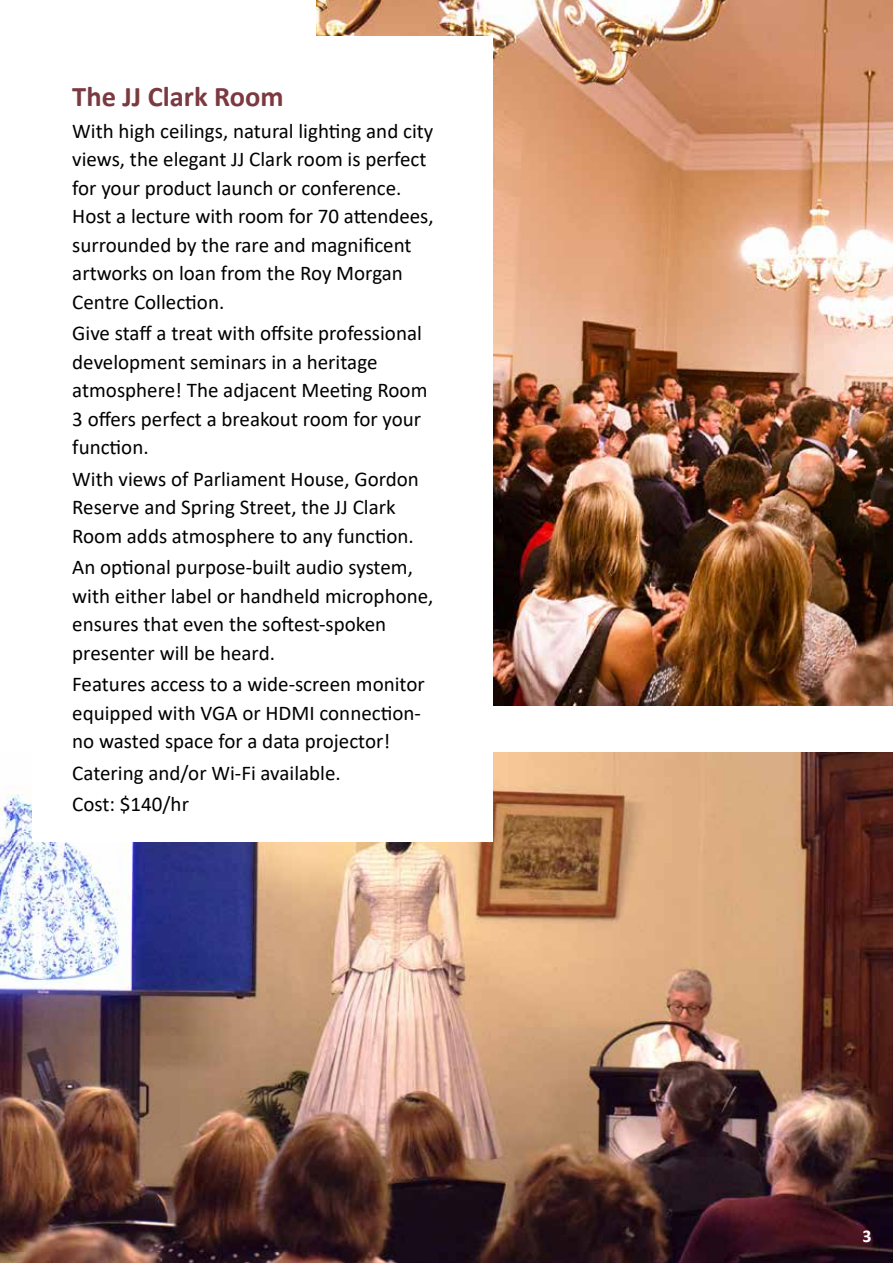
<style>
.page{position:relative;width:893px;height:1263px;background:#fff}
.page>*{position:absolute;margin:0;border:0;box-sizing:border-box;transform-origin:0 0}
.t1{font:700 28.5px "Calibri";color:#7b3940}
.t2{font:21px/28.5px "Calibri";color:#000}
.t3{font:700 18px "Calibri";color:#fff}
</style>
<div class="page">
<img style="left:0;top:753px;width:893px;height:510px">
<img style="left:317px;top:0;width:576px;height:706px">
<div style="left:32px;top:36px;width:460px;height:806px;background:#fff"></div>
<h1 class="t1" style="left:72px;top:77px;width:213px">The JJ Clark Room</h1>
<p class="t2" style="left:72px;top:116px;width:363px">With high ceilings, natural lighting and city views, the elegant JJ Clark room is perfect for your product launch or conference.<br>Host a lecture with room for 70 attendees, surrounded by the rare and magnificent artworks on loan from the Roy Morgan Centre Collection.</p>
<p class="t2" style="left:72px;top:319px;width:357px">Give staff a treat with offsite professional development seminars in a heritage atmosphere! The adjacent Meeting Room 3 offers perfect a breakout room for your function.</p>
<p class="t2" style="left:72px;top:464px;width:348px">With views of Parliament House, Gordon<br>Reserve and Spring Street, the JJ Clark<br>Room adds atmosphere to any function.</p>
<p class="t2" style="left:72px;top:553px;width:363px">An optional purpose-built audio system, with either label or handheld microphone, ensures that even the softest-spoken presenter will be heard.</p>
<p class="t2" style="left:72px;top:670px;width:354px">Features access to a wide-screen monitor equipped with VGA or HDMI connection&shy;no wasted space for a data projector!</p>
<p class="t2" style="left:72px;top:757px;width:270px;line-height:31.5px">Catering and/or Wi-Fi available.<br>Cost: $140/hr</p>
<p class="t3" style="left:863px;top:1223px;width:11px">3</p>
</div>
